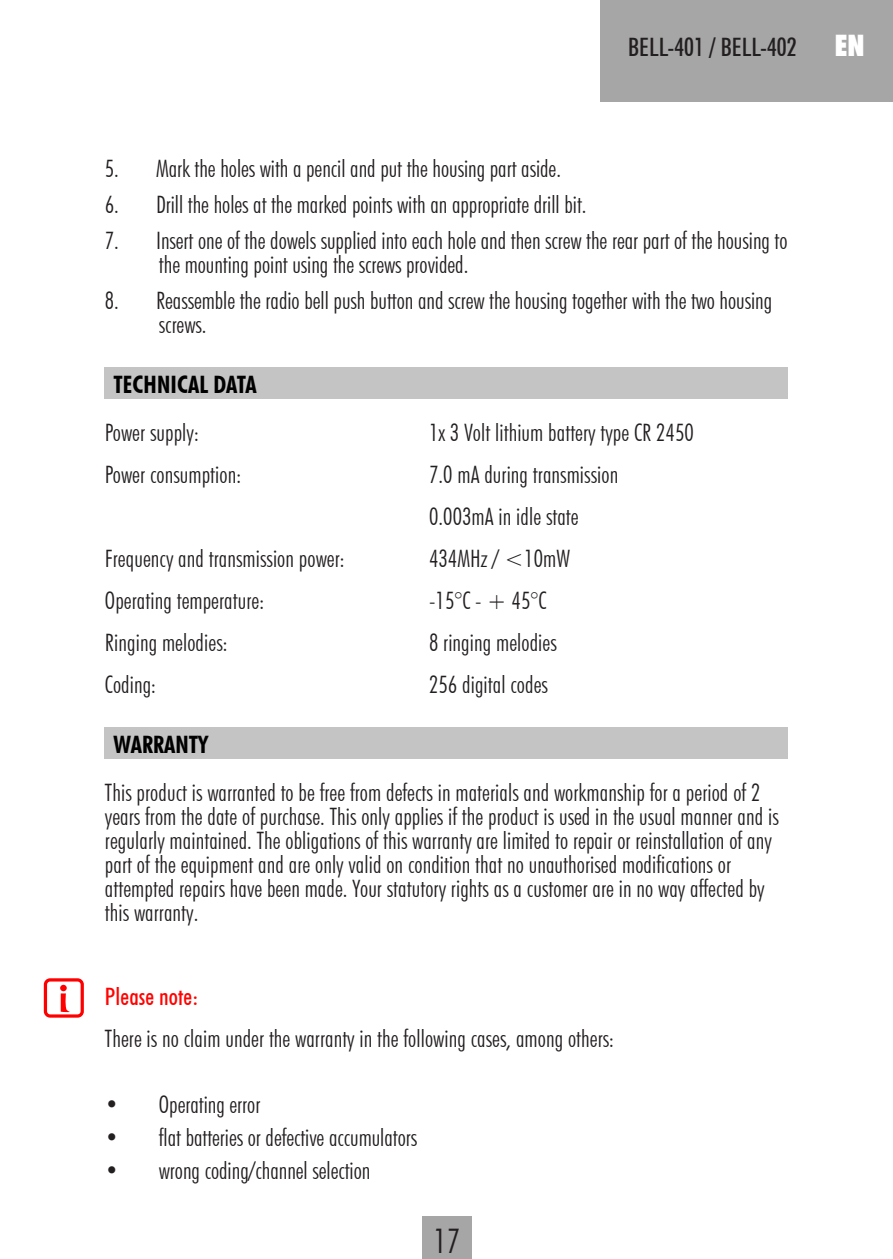
<style>
.page{position:relative;width:893px;height:1259px;background:#fff}
.page>*{position:absolute;margin:0;border:0;box-sizing:border-box;transform-origin:0 0}
.t1{font:300 condensed 33.9px "Futura BT";color:#231f20}
.t2{font:900 condensed 29.7px "Futura BT";color:#fff}
.t3{font:500 condensed 25.5px "Futura BT";color:#231f20}
.t4{font:300 condensed 24px/24px "Futura BT";letter-spacing:.005em;color:#231f20}
.t5{font:700 condensed 24px "Futura BT";letter-spacing:.005em;color:#000}
.t6{font:500 condensed 24px "Futura BT";letter-spacing:.005em;color:#ff0300}
</style>
<div class="page">
<div style="left:105px;top:367px;width:683px;height:32px;background:#c4c4c4"></div>
<div style="left:105px;top:727px;width:683px;height:32px;background:#c4c4c4"></div>
<div style="left:44px;top:978px;width:40px;height:39px;border:3px solid #f00;border-radius:5px"></div>
<svg style="left:60px;top:984px;width:10px;height:28px"></svg>
<div style="left:423px;top:1216px;width:49px;height:43px;background:#a6a6a6"></div>
<div style="left:600px;top:0;width:293px;height:102px;background:#a6a6a6"></div>
<p class="t3" style="left:628px;top:36px;width:170px">BELL-401 / BELL-402</p>
<p class="t2" style="left:835px;top:33px;width:31px">EN</p>
<p class="t4" style="left:105px;top:159px;width:458px">5. Mark the holes with a pencil and put the housing part aside.</p>
<p class="t4" style="left:105px;top:195px;width:483px">6. Drill the holes at the marked points with an appropriate drill bit.</p>
<p class="t4" style="left:159px;top:231px;width:630px;text-indent:-54px">7. Insert one of the dowels supplied into each hole and then screw the rear part of the housing to the mounting point using the screws provided.</p>
<p class="t4" style="left:159px;top:291px;width:615px;text-indent:-54px">8. Reassemble the radio bell push button and screw the housing together with the two housing screws.</p>
<p class="t5" style="left:113px;top:375px;width:145px">TECHNICAL DATA</p>
<p class="t4" style="left:105px;top:423px;width:95px">Power supply:</p>
<p class="t4" style="left:429px;top:423px;width:266px">1x 3 Volt lithium battery type CR 2450</p>
<p class="t4" style="left:105px;top:465px;width:138px">Power consumption:</p>
<p class="t4" style="left:429px;top:456px;width:191px;line-height:42px">7.0 mA during transmission<br>0.003mA in idle state</p>
<p class="t4" style="left:105px;top:549px;width:241px">Frequency and transmission power:</p>
<p class="t4" style="left:429px;top:549px;width:142px">434MHz / &lt;10mW</p>
<p class="t4" style="left:105px;top:591px;width:161px">Operating temperature:</p>
<p class="t4" style="left:429px;top:591px;width:119px">-15°C - + 45°C</p>
<p class="t4" style="left:105px;top:633px;width:124px">Ringing melodies:</p>
<p class="t4" style="left:429px;top:633px;width:129px">8 ringing melodies</p>
<p class="t4" style="left:105px;top:675px;width:53px">Coding:</p>
<p class="t4" style="left:429px;top:675px;width:120px">256 digital codes</p>
<p class="t5" style="left:113px;top:735px;width:96px">WARRANTY</p>
<p class="t4" style="left:105px;top:783px;width:675px">This product is warranted to be free from defects in materials and workmanship for a period of 2 years from the date of purchase. This only applies if the product is used in the usual manner and is regularly maintained. The obligations of this warranty are limited to repair or reinstallation of any part of the equipment and are only valid on condition that no unauthorised modifications or attempted repairs have been made. Your statutory rights as a customer are in no way affected by this warranty.</p>
<p class="t6" style="left:105px;top:987px;width:95px">Please note:</p>
<p class="t4" style="left:105px;top:1029px;width:510px">There is no claim under the warranty in the following cases, among others:</p>
<p class="t4" style="left:105px;top:1095px;width:157px">• Operating error</p>
<p class="t4" style="left:105px;top:1128px;width:314px">• flat batteries or defective accumulators</p>
<p class="t4" style="left:105px;top:1161px;width:267px">• wrong coding/channel selection</p>
<h1 class="t1" style="left:434px;top:1226px;width:28px">17</h1>
</div>
